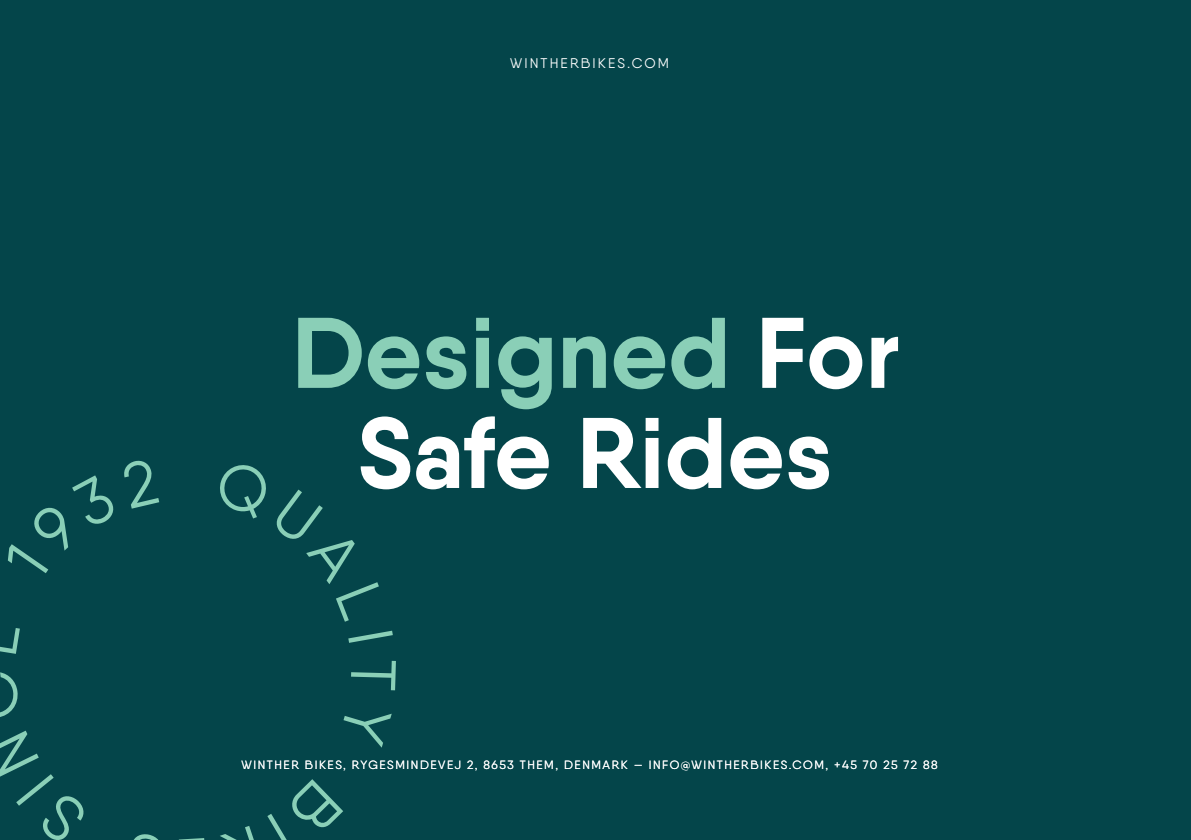
<style>
.page{position:relative;width:1191px;height:840px;background:#fff}
.page>*{position:absolute;margin:0;border:0;box-sizing:border-box;transform-origin:0 0}
.t1{font:700 100px "Qanelas";color:#8acfb7}
.t2{font:700 100px "Qanelas";color:#fff}
.t3{font:14px "Qanelas";letter-spacing:.15em;color:#fff}
.t4{font:12px "Qanelas";letter-spacing:.13em;color:#fff}
.s1{color:#fff}
</style>
<div class="page">
<div style="left:0;top:0;width:1191px;height:839px;background:#04454a"></div>
<svg style="left:220px;top:465px;width:159px;height:156px"></svg>
<svg style="left:348px;top:630px;width:45px;height:12px"></svg>
<svg style="left:351px;top:660px;width:45px;height:30px"></svg>
<svg style="left:343px;top:713px;width:49px;height:34px"></svg>
<svg style="left:267px;top:779px;width:76px;height:60px"></svg>
<svg style="left:220px;top:826px;width:34px;height:13px"></svg>
<svg style="left:189px;top:838px;width:15px;height:1px"></svg>
<svg style="left:134px;top:834px;width:24px;height:5px"></svg>
<svg style="left:0;top:730px;width:84px;height:109px"></svg>
<svg style="left:0;top:672px;width:18px;height:45px"></svg>
<svg style="left:0;top:628px;width:20px;height:25px"></svg>
<svg style="left:8px;top:475px;width:106px;height:98px"></svg>
<svg style="left:124px;top:460px;width:35px;height:48px"></svg>
<p class="t3" style="left:510px;top:54px;width:160px">WINTHERBIKES.COM</p>
<p class="t1" style="left:292px;top:290px;width:609px">Designed <span class="s1">For</span></p>
<p class="t2" style="left:358px;top:390px;width:476px">Safe Rides</p>
<p class="t4" style="left:241px;top:757px;width:697px">WINTHER BIKES, RYGESMINDEVEJ 2, 8653 THEM, DENMARK — INFO@WINTHERBIKES.COM, +45 70 25 72 88</p>
</div>
